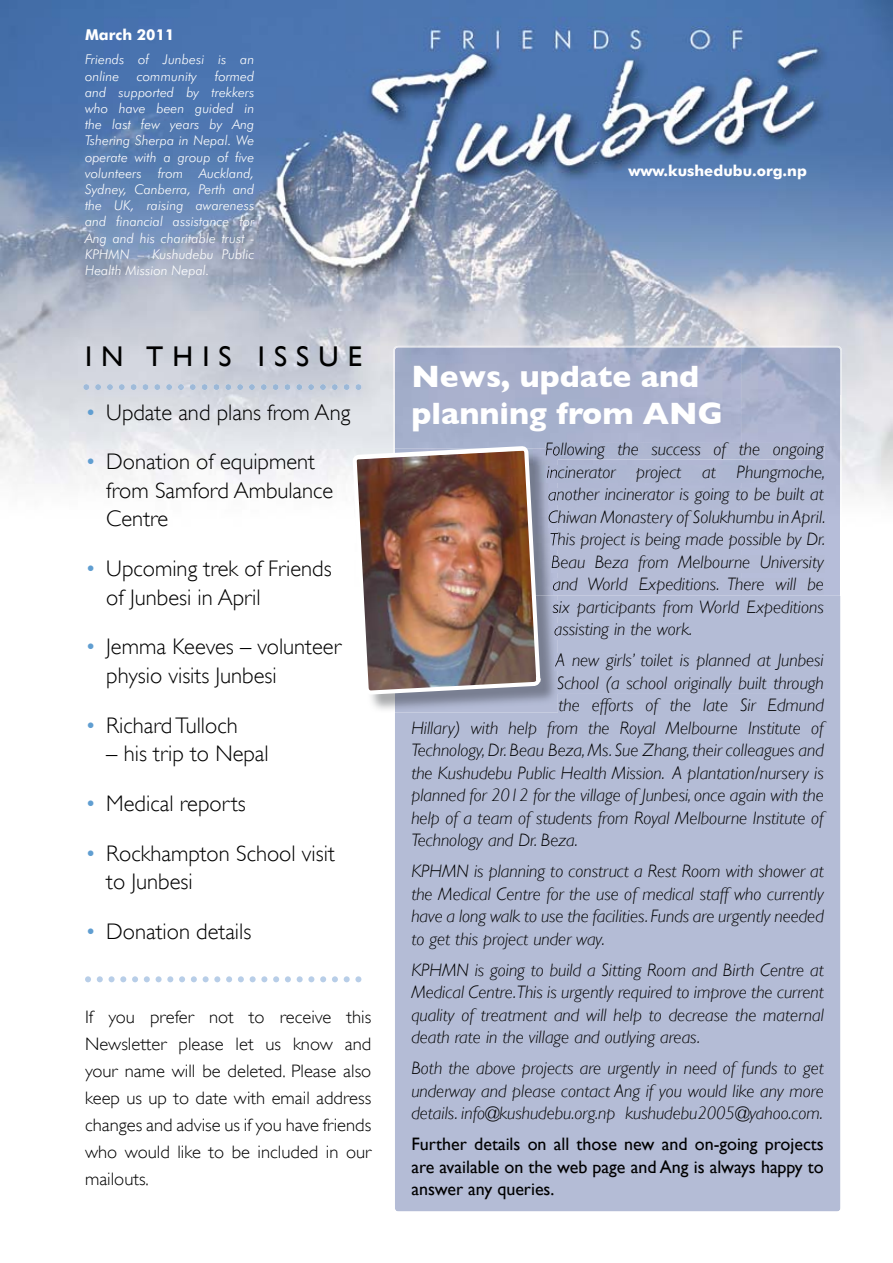
<style>
.page{position:relative;width:893px;height:1263px;background:#fff}
.page>*{position:absolute;margin:0;border:0;box-sizing:border-box;transform-origin:0 0}
.t1{font:700 31.5px/37.8px "Gill Sans";color:#fff}
.t2{font:28.5px "Gill Sans";letter-spacing:.32em;color:#000}
.t3{font:300 22.5px/28.5px "Gill Sans";color:#000}
.t4{font:italic 300 18px/22.5px "Gill Sans";color:#000;text-align:justify}
.t5{font:300 18px/27px "Gill Sans";color:#000;text-align:justify}
.t6{font:18px/22.5px "Gill Sans";color:#000;text-align:justify}
.t7{font:700 15px "Futura BT";color:#fff}
.t8{font:italic 300 13.5px/16.2px "Futura BT";color:#fff}
.s1{color:#609ed1}
</style>
<div class="page">
<img style="left:0;top:0;width:893px;height:499px">
<div style="left:395px;top:396px;width:346px;height:92px;background:#aab1ce"></div>
<img style="left:741px;top:396px;width:99px;height:199px">
<div style="left:546px;top:443px;width:278px;height:16px;background:#afb7d1"></div>
<div style="left:558px;top:466px;width:266px;height:16px;background:#afb7d2"></div>
<div style="left:558px;top:488px;width:266px;height:16px;background:#b2bad4"></div>
<div style="left:558px;top:510px;width:266px;height:17px;background:#b4bcd6"></div>
<div style="left:558px;top:533px;width:266px;height:16px;background:#b5bcd6"></div>
<div style="left:558px;top:555px;width:266px;height:17px;background:#b5bcd6"></div>
<div style="left:558px;top:578px;width:266px;height:16px;background:#b5bcd6"></div>
<div style="left:395px;top:595px;width:446px;height:617px;background:#b4bcd6"></div>
<img style="left:393px;top:346px;width:449px;height:50px">
<img style="left:393px;top:395px;width:2px;height:51px">
<img style="left:840px;top:395px;width:2px;height:104px">
<img style="left:83px;top:384px;width:278px;height:6px">
<svg style="left:85px;top:976px;width:276px;height:6px"></svg>
<img style="left:371px;top:448px;width:187px;height:264px">
<svg style="left:546px;top:448px;width:12px;height:11px"></svg>
<img style="left:547px;top:466px;width:11px;height:16px">
<img style="left:548px;top:488px;width:10px;height:16px">
<img style="left:549px;top:510px;width:9px;height:17px">
<img style="left:550px;top:533px;width:8px;height:16px">
<img style="left:552px;top:555px;width:6px;height:17px">
<img style="left:553px;top:578px;width:5px;height:16px">
<img style="left:553px;top:600px;width:5px;height:17px">
<img style="left:554px;top:623px;width:4px;height:16px">
<img style="left:555px;top:654px;width:3px;height:16px">
<svg style="left:557px;top:676px;width:1px;height:17px"></svg>
<img style="left:353px;top:446px;width:187px;height:249px">
<p class="t7" style="left:85px;top:25px;width:91px">March 2011</p>
<p class="t8" style="left:85px;top:51px;width:171px">Friends of Junbesi is an online</p>
<p class="t8" style="left:85px;top:68px;width:171px;text-align:justify;text-indent:130px">formed and supported by trekkers who have been guided in the last few years by Ang Tshering Sherpa in Nepal. We operate with a group of five volunteers from Auckland, Sydney, Canberra, Perth and the UK, raising awareness and financial assistance for Ang and his charitable trust - KPHMN – Kushudebu Public Health Mission Nepal.</p>
<p class="t8" style="left:137px;top:68px;width:62px">community</p>
<h2 class="t2" style="left:85px;top:339px;width:278px">IN THIS ISSUE</h2>
<p class="t3" style="left:85px;top:398px;width:267px"><span class="s1">•</span> Update and plans from Ang</p>
<p class="t3" style="left:106px;top:447px;width:229px;text-indent:-21px"><span class="s1">•</span> Donation of equipment from Samford Ambulance<br>Centre</p>
<p class="t3" style="left:106px;top:554px;width:227px;text-indent:-21px"><span class="s1">•</span> Upcoming trek of Friends of Junbesi in April</p>
<p class="t3" style="left:106px;top:632px;width:236px;text-indent:-21px"><span class="s1">•</span> Jemma Keeves – volunteer physio visits Junbesi</p>
<p class="t3" style="left:85px;top:711px;width:154px"><span class="s1">•</span> Richard Tulloch</p>
<p class="t3" style="left:106px;top:739px;width:164px">– his trip to Nepal</p>
<p class="t3" style="left:85px;top:789px;width:162px"><span class="s1">•</span> Medical reports</p>
<p class="t3" style="left:106px;top:839px;width:230px;text-indent:-21px"><span class="s1">•</span> Rockhampton School visit to Junbesi</p>
<p class="t3" style="left:85px;top:917px;width:168px"><span class="s1">•</span> Donation details</p>
<p class="t5" style="left:85px;top:1003px;width:288px">If you prefer not to receive this Newsletter please let us know and your name will be deleted. Please also keep us up to date with email address changes and advise us if you have friends who would like to be included in our mailouts.</p>
<p class="t7" style="left:628px;top:161px;width:180px">www.kushedubu.org.np</p>
<h1 class="t1" style="left:411px;top:357px;width:313px">News, update and planning from ANG</h1>
<p class="t4" style="left:545px;top:438px;width:280px">Following the success of the ongoing</p>
<p class="t4" style="left:546px;top:460px;width:280px">incinerator project at Phungmoche,</p>
<p class="t4" style="left:548px;top:483px;width:277px">another incinerator is going to be built at</p>
<p class="t4" style="left:548px;top:505px;width:279px">Chiwan Monastery of Solukhumbu in April.</p>
<p class="t4" style="left:549px;top:528px;width:277px">This project is being made possible by Dr.</p>
<p class="t4" style="left:551px;top:550px;width:274px">Beau Beza from Melbourne University</p>
<p class="t4" style="left:552px;top:573px;width:273px">and World Expeditions. There will be</p>
<p class="t4" style="left:552px;top:595px;width:273px">six participants from World Expeditions</p>
<p class="t4" style="left:554px;top:618px;width:140px">assisting in the work.</p>
<p class="t4" style="left:555px;top:649px;width:270px">A new girls’ toilet is planned at Junbesi</p>
<p class="t4" style="left:557px;top:671px;width:268px">School (a school originally built through</p>
<p class="t4" style="left:558px;top:694px;width:267px">the efforts of the late Sir Edmund</p>
<p class="t4" style="left:411px;top:716px;width:414px">Hillary) with help from the Royal Melbourne Institute of</p>
<p class="t4" style="left:411px;top:739px;width:414px">Technology, Dr. Beau Beza, Ms. Sue Zhang, their colleagues and</p>
<p class="t4" style="left:411px;top:761px;width:414px">the Kushudebu Public Health Mission. A plantation/nursery is</p>
<p class="t4" style="left:411px;top:784px;width:414px">planned for 2012 for the village of Junbesi, once again with the</p>
<p class="t4" style="left:411px;top:806px;width:414px">help of a team of students from Royal Melbourne Institute of</p>
<p class="t4" style="left:411px;top:829px;width:168px">Technology and Dr. Beza.</p>
<p class="t4" style="left:411px;top:860px;width:414px">KPHMN is planning to construct a Rest Room with shower at the Medical Centre for the use of medical staff who currently have a long walk to use the facilities. Funds are urgently needed to get this project under way.</p>
<p class="t4" style="left:411px;top:958px;width:414px">KPHMN is going to build a Sitting Room and Birth Centre at Medical Centre.This is urgently required to improve the current quality of treatment and will help to decrease the maternal death rate in the village and outlying areas.</p>
<p class="t4" style="left:411px;top:1057px;width:414px">Both the above projects are urgently in need of funds to get underway and please contact Ang if you would like any more details. info@kushudebu.org.np kushudebu2005@yahoo.com.</p>
<p class="t6" style="left:411px;top:1133px;width:414px">Further details on all those new and on-going projects are available on the web page and Ang is always happy to answer any queries.</p>
</div>
